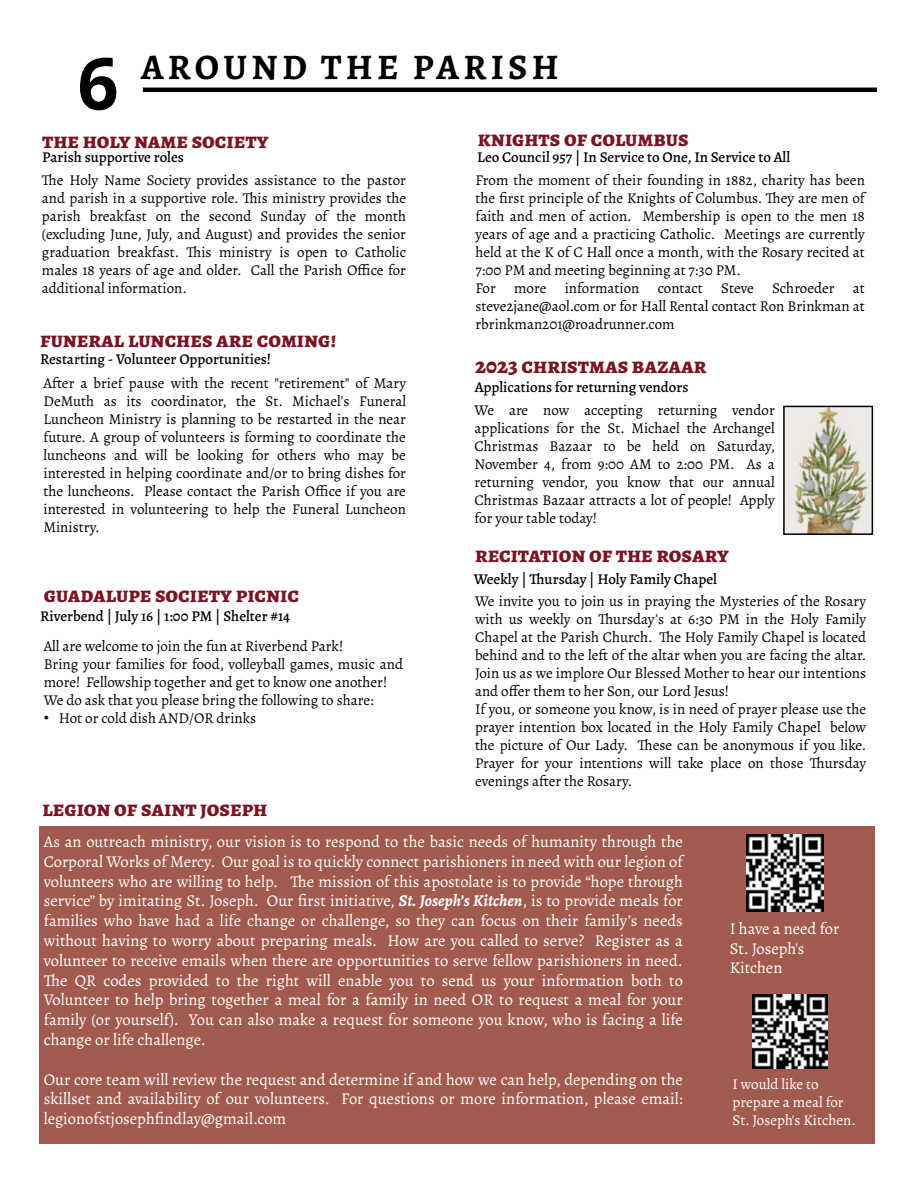
<style>
.page{position:relative;width:918px;height:1188px;background:#fff}
.page>*{position:absolute;margin:0;border:0;box-sizing:border-box;transform-origin:0 0}
.Page_Number_e7551068{font:700 72px "Open Sans";color:#000}
.Page_Title_Left_7f18{font:700 36px "Alegreya";letter-spacing:.12em;color:#000}
.Body_Copy_0e163d4d-a{font:800 22.5px "Alegreya";color:#7b1422}
.Body_Copy_0e163d4d-a-2{font:16.5px/19.8px "Qnxywb Alegreya";color:#fff;text-align:justify}
.Body_Copy_0e163d4d-a-3{font:16.5px "Xsptvx Alegreya";color:#fff}
.Body_Copy_0e163d4d-a-4{font:15px/18px "Qnxywb Alegreya";color:#000;text-align:justify}
.Body_Copy_0e163d4d-a-5{font:15px/18px "Xsptvx Alegreya";color:#000;text-align:justify}
.Body_Copy_0e163d4d-a-6{font:500 15px "Pdrqyr Alegreya";color:#000}
.Body_Copy_0e163d4d-a-7{font:500 15px "Qrsqsn Alegreya";color:#000}
.Body_Copy_0e163d4d-a-8{font:15px/18px "Xsptvx Alegreya";color:#fff}
.s1{font-family:"Xsptvx Alegreya"}
.s2{font-family:"Qnxywb Alegreya"}
.s3{font-family:"Arial"}
.s4{font-family:"Alegreya";font-weight:700;font-style:italic}
</style>
<div class="page">
<div style="left:39px;top:826px;width:836px;height:318px;background:#a15a4d"></div>
<hr style="left:143px;top:88px;width:734px;height:4px;background:#000">
<img style="left:752px;top:994px;width:75px;height:75px">
<img style="left:786px;top:409px;width:84px;height:123px">
<div style="left:783px;top:406px;width:90px;height:129px;border:2px solid #000"></div>
<img style="left:746px;top:834px;width:78px;height:78px">
<p class="Page_Number_e7551068" style="left:77px;top:33px;width:43px">6</p>
<p class="Page_Title_Left_7f18" style="left:141px;top:42px;width:419px">AROUND THE PARISH</p>
<p class="Body_Copy_0e163d4d-a" style="left:42px;top:124px;width:228px">the holy name society</p>
<p class="Body_Copy_0e163d4d-a-4" style="left:42px;top:171px;width:366px">The Holy Name Society <span class="s1">provides assistance to the pastor </span>and parish in a supportive role. This ministry provides the <span class="s1">parish breakfast on the second Sunday of the month </span>(excluding June, July, and August) and provides the senior graduation breakfast. This ministry is open to Catholic males 18 years of age and older. Call the Parish Office for <span class="s1">additional information.</span></p>
<p class="Body_Copy_0e163d4d-a-6" style="left:42px;top:147px;width:143px">Parish supportive roles</p>
<p class="Body_Copy_0e163d4d-a" style="left:40px;top:323px;width:298px">funeral lunches are coming!</p>
<p class="Body_Copy_0e163d4d-a-5" style="left:43px;top:374px;width:364px"><span class="s2">After a brief pause with the recent "retirement" of Mary DeMuth as its coordinator, the St. Michael's Funeral </span>Luncheon Ministry is planning to be restarted in the near future. A group of volunteers is forming to coordinate the luncheons and will be looking for others who may be interested in helping coordinate and/or to bring dishes for <span class="s2">the luncheons. Please contact the Parish Office if you are </span>interested in volunteering to help the Funeral Luncheon <span class="s2">Ministry.</span></p>
<p class="Body_Copy_0e163d4d-a-6" style="left:40px;top:349px;width:233px">Restarting - Volunteer Opportunities!</p>
<p class="Body_Copy_0e163d4d-a" style="left:44px;top:578px;width:257px">guadalupe society picnic</p>
<p class="Body_Copy_0e163d4d-a-7" style="left:40px;top:606px;width:251px">Riverbend | July 16 | 1:00 PM | Shelter #14</p>
<p class="Body_Copy_0e163d4d-a-4" style="left:44px;top:637px;width:301px">All are welcome to join the fun at Riverbend Park!</p>
<p class="Body_Copy_0e163d4d-a-4" style="left:44px;top:655px;width:361px">Bring your families for food, volleyball games, music and more! Fellowship together and get to know one another!</p>
<p class="Body_Copy_0e163d4d-a-5" style="left:44px;top:691px;width:331px">We do ask that you please bring the following to share:</p>
<p class="Body_Copy_0e163d4d-a-4" style="left:44px;top:709px;width:214px"><span class="s3">•</span> Hot or cold dish AND/OR drinks</p>
<p class="Body_Copy_0e163d4d-a" style="left:478px;top:122px;width:212px">knights of columbus</p>
<p class="Body_Copy_0e163d4d-a-6" style="left:477px;top:148px;width:314px">Leo Council 957 | In Service to One, In Service to All</p>
<p class="Body_Copy_0e163d4d-a-4" style="left:476px;top:171px;width:391px">From the moment of their founding in 1882, charity has been the first principle of the Knights of Columbus. They are men of faith and men of action. Membership is open to the men 18 years of age and a practicing Catholic. Meetings are currently held at the K of C Hall once a month, with the Rosary recited at 7:00 PM and meeting beginning at 7:30 PM.</p>
<p class="Body_Copy_0e163d4d-a-5" style="left:476px;top:279px;width:391px">For more information contact Steve Schroeder at <span class="s2">steve2jane@aol.com or for Hall Rental contact Ron Brinkman at </span>rbrinkman201@roadrunner.com</p>
<p class="Body_Copy_0e163d4d-a" style="left:475px;top:349px;width:233px">2023 christmas bazaar</p>
<p class="Body_Copy_0e163d4d-a-6" style="left:475px;top:377px;width:215px">Applications for returning vendors</p>
<p class="Body_Copy_0e163d4d-a-4" style="left:475px;top:401px;width:302px"><span class="s1">We are now accepting returning vendor applications for the St. Michael the Archangel </span>Christmas Bazaar to be held on Saturday, November 4, from 9:00 AM to 2:00 PM. As a returning vendor, you know that our annual Christmas Bazaar attracts a lot of people! Apply for your table today!</p>
<p class="Body_Copy_0e163d4d-a" style="left:475px;top:538px;width:256px">recitation of the rosary</p>
<p class="Body_Copy_0e163d4d-a-7" style="left:474px;top:569px;width:245px">Weekly | Thursday | Holy Family Chapel</p>
<p class="Body_Copy_0e163d4d-a-4" style="left:475px;top:592px;width:393px">We invite you to join us in praying the Mysteries of the Rosary with us weekly on Thursday's at 6:30 PM in the Holy Family Chapel at the Parish Church. The Holy Family Chapel is located behind and to the left of the altar when you are facing the altar.<br>Join us as we implore Our Blessed Mother to hear our intentions and offer them to her Son, our Lord Jesus!</p>
<p class="Body_Copy_0e163d4d-a-4" style="left:475px;top:700px;width:393px">If you, or someone you know, is in need of prayer please use the prayer intention box located in the Holy Family Chapel below the picture of Our Lady. These can be anonymous if you like.<br>Prayer for your intentions will take place on those Thursday evenings after the Rosary.</p>
<p class="Body_Copy_0e163d4d-a" style="left:43px;top:792px;width:226px">legion of saint joseph</p>
<p class="Body_Copy_0e163d4d-a-2" style="left:44px;top:832px;width:641px">As an outreach ministry, our vision is to respond to the basic needs of humanity through the Corporal Works of Mercy. Our goal is to quickly connect parishioners in need with our legion of volunteers who are willing to help. The mission of this apostolate is to provide “hope through service” by imitating St. Joseph. Our first initiative, <span class="s4">St. Joseph’s Kitchen</span>, is to provide meals for families who have had a life change or challenge, so they can focus on their family’s needs without having to worry about preparing meals. How are you called to serve? Register as a volunteer to receive emails when there are opportunities to serve fellow parishioners in need.<br>The QR codes provided to the right will enable you to send us your information both to Volunteer to help bring together a meal for a family in need OR to request a meal for your family (or yourself). You can also make a request for someone you know, who is facing a life <span class="s1">change or life challenge.</span></p>
<p class="Body_Copy_0e163d4d-a-2" style="left:44px;top:1069px;width:641px">Our core team will review the request and determine if and how we can help, depending on the skillset and availability of our volunteers. For questions or more information, please email: legionofstjosephfindlay@gmail.com</p>
<p class="Body_Copy_0e163d4d-a-3" style="left:730px;top:918px;width:111px">I have a need for</p>
<p class="Body_Copy_0e163d4d-a-2" style="left:730px;top:938px;width:76px">St. Joseph's<br>Kitchen</p>
<p class="Body_Copy_0e163d4d-a-8" style="left:733px;top:1075px;width:125px">I would like to prepare a meal for<br><span class="s2">St. Joseph's Kitchen.</span></p>
</div>
